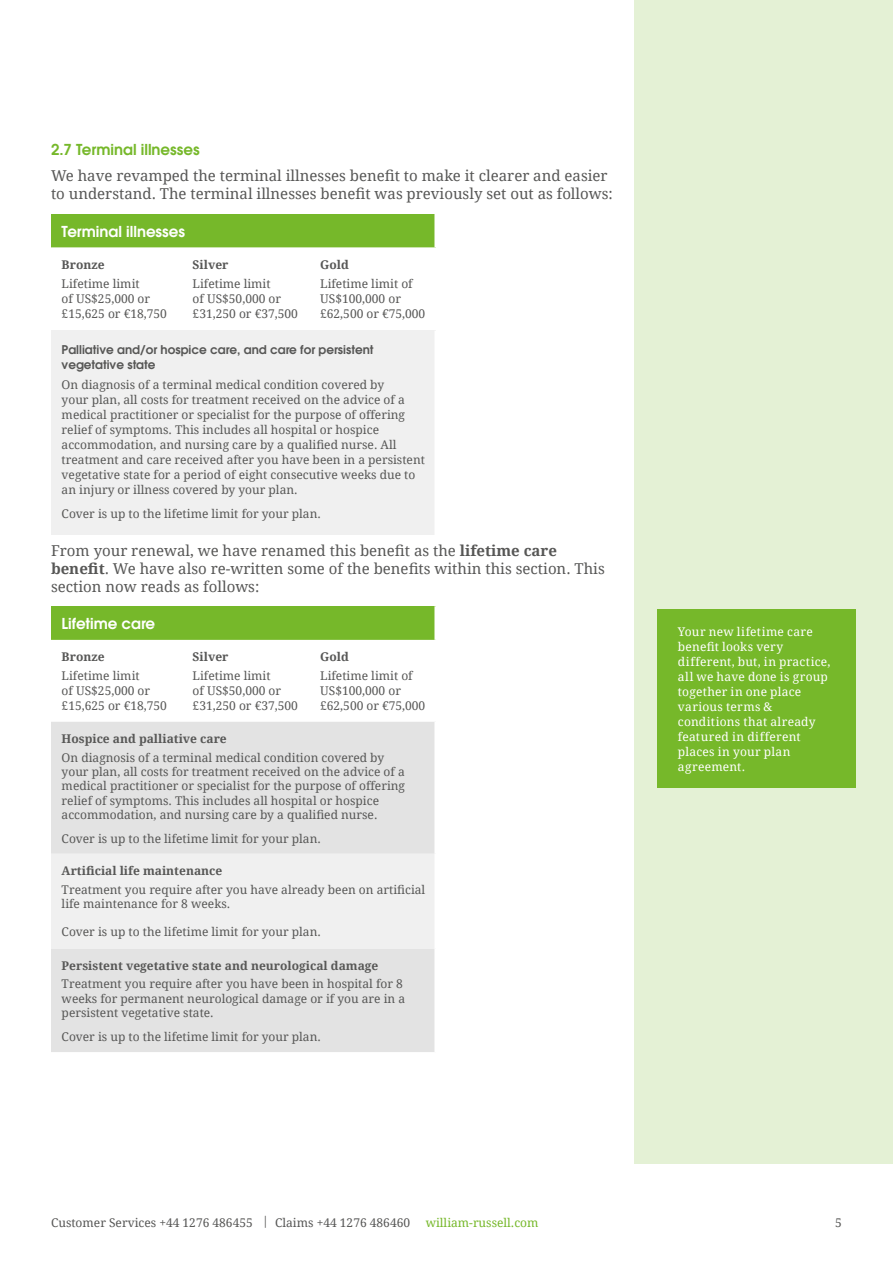
<style>
.page{position:relative;width:893px;height:1263px;background:#fff}
.page>*{position:absolute;margin:0;border:0;box-sizing:border-box;transform-origin:0 0}
.t1{font:15px/18px "Droid Serif";color:#575756}
.t2{font:600 15px "ITC Avant Garde Pro";color:#fff}
.t3{font:600 15px "ITC Avant Garde Pro";color:#76b82a}
.t4{font:12px/15px "Droid Serif";color:#575756}
.t5{font:12px/15px "Droid Serif";letter-spacing:.02em;color:#fff}
.t6{font:700 12px "Droid Serif";color:#575756}
.t7{font:600 12px/14.4px "ITC Avant Garde Pro";color:#575756}
.t8{font:12px "Droid Serif";color:#76b82a}
.s1{font-weight:700}
</style>
<div class="page">
<div style="left:635px;top:0;width:258px;height:1163px;background:#e4f1d5"></div>
<div style="left:51px;top:214px;width:385px;height:33px;background:#76b82a"></div>
<svg style="left:51px;top:247px;width:385px;height:84px"></svg>
<div style="left:51px;top:331px;width:385px;height:204px;background:#f0f0f0"></div>
<hr style="left:434px;top:214px;width:3px;height:33px;background:#fff">
<hr style="left:434px;top:331px;width:3px;height:204px;background:#fff">
<div style="left:51px;top:606px;width:385px;height:34px;background:#76b82a"></div>
<div style="left:51px;top:722px;width:383px;height:330px;background:#e3e3e3"></div>
<div style="left:51px;top:854px;width:385px;height:94px;background:#f0f0f0"></div>
<hr style="left:434px;top:606px;width:3px;height:34px;background:#fff">
<hr style="left:434px;top:854px;width:3px;height:94px;background:#fff">
<div style="left:657px;top:609px;width:198px;height:179px;background:#76b82a"></div>
<p class="t3" style="left:51px;top:139px;width:150px">2.7 Terminal illnesses</p>
<p class="t1" style="left:51px;top:166px;width:563px">We have revamped the terminal illnesses benefit to make it clearer and easier to understand. The terminal illnesses benefit was previously set out as follows:</p>
<p class="t2" style="left:62px;top:221px;width:125px">Terminal illnesses</p>
<p class="t6" style="left:62px;top:256px;width:44px">Bronze</p>
<p class="t4" style="left:62px;top:276px;width:107px">Lifetime limit<br>of US$25,000 or £15,625 or €18,750</p>
<p class="t6" style="left:193px;top:256px;width:37px">Silver</p>
<p class="t4" style="left:193px;top:276px;width:107px">Lifetime limit<br>of US$50,000 or £31,250 or €37,500</p>
<p class="t6" style="left:320px;top:256px;width:30px">Gold</p>
<p class="t4" style="left:320px;top:276px;width:107px">Lifetime limit of<br>US$100,000 or £62,500 or €75,000</p>
<p class="t7" style="left:62px;top:343px;width:313px">Palliative and/or hospice care, and care for persistent vegetative state</p>
<p class="t4" style="left:62px;top:377px;width:365px">On diagnosis of a terminal medical condition covered by<br>your plan, all costs for treatment received on the advice of a medical practitioner or specialist for the purpose of offering relief of symptoms. This includes all hospital or hospice accommodation, and nursing care by a qualified nurse. All treatment and care received after you have been in a persistent vegetative state for a period of eight consecutive weeks due to an injury or illness covered by your plan.</p>
<p class="t4" style="left:62px;top:506px;width:261px">Cover is up to the lifetime limit for your plan.</p>
<p class="t1" style="left:51px;top:541px;width:555px">From your renewal, we have renamed this benefit as the <span class="s1">lifetime care benefit</span>. We have also re-written some of the benefits within this section. This section now reads as follows:</p>
<p class="t2" style="left:62px;top:614px;width:95px">Lifetime care</p>
<p class="t6" style="left:62px;top:648px;width:44px">Bronze</p>
<p class="t4" style="left:62px;top:668px;width:107px">Lifetime limit<br>of US$25,000 or £15,625 or €18,750</p>
<p class="t6" style="left:193px;top:648px;width:37px">Silver</p>
<p class="t4" style="left:193px;top:668px;width:107px">Lifetime limit<br>of US$50,000 or £31,250 or €37,500</p>
<p class="t6" style="left:320px;top:648px;width:30px">Gold</p>
<p class="t4" style="left:320px;top:668px;width:107px">Lifetime limit of<br>US$100,000 or £62,500 or €75,000</p>
<p class="t6" style="left:62px;top:730px;width:167px">Hospice and palliative care</p>
<p class="t4" style="left:62px;top:750px;width:345px;line-height:14.4px">On diagnosis of a terminal medical condition covered by your plan, all costs for treatment received on the advice of a medical practitioner or specialist for the purpose of offering relief of symptoms. This includes all hospital or hospice accommodation, and nursing care by a qualified nurse.</p>
<p class="t4" style="left:62px;top:830px;width:261px">Cover is up to the lifetime limit for your plan.</p>
<p class="t6" style="left:62px;top:862px;width:162px">Artificial life maintenance</p>
<p class="t4" style="left:62px;top:882px;width:365px;line-height:14.4px">Treatment you require after you have already been on artificial life maintenance for 8 weeks.</p>
<p class="t4" style="left:62px;top:924px;width:261px">Cover is up to the lifetime limit for your plan.</p>
<p class="t6" style="left:62px;top:957px;width:318px">Persistent vegetative state and neurological damage</p>
<p class="t4" style="left:62px;top:976px;width:345px;line-height:14.4px">Treatment you require after you have been in hospital for 8 weeks for permanent neurological damage or if you are in a persistent vegetative state.</p>
<p class="t4" style="left:62px;top:1028px;width:261px">Cover is up to the lifetime limit for your plan.</p>
<p class="t5" style="left:678px;top:624px;width:154px">Your new lifetime care benefit looks very different, but, in practice, all we have done is group together in one place various terms &amp; conditions that already featured in different places in your plan agreement.</p>
<p class="t4" style="left:51px;top:1215px;width:361px">Customer Services +44 1276 486455 | Claims +44 1276 486460</p>
<p class="t8" style="left:426px;top:1214px;width:114px">william-russell.com</p>
<p class="t4" style="left:835px;top:1215px;width:8px">5</p>
</div>
